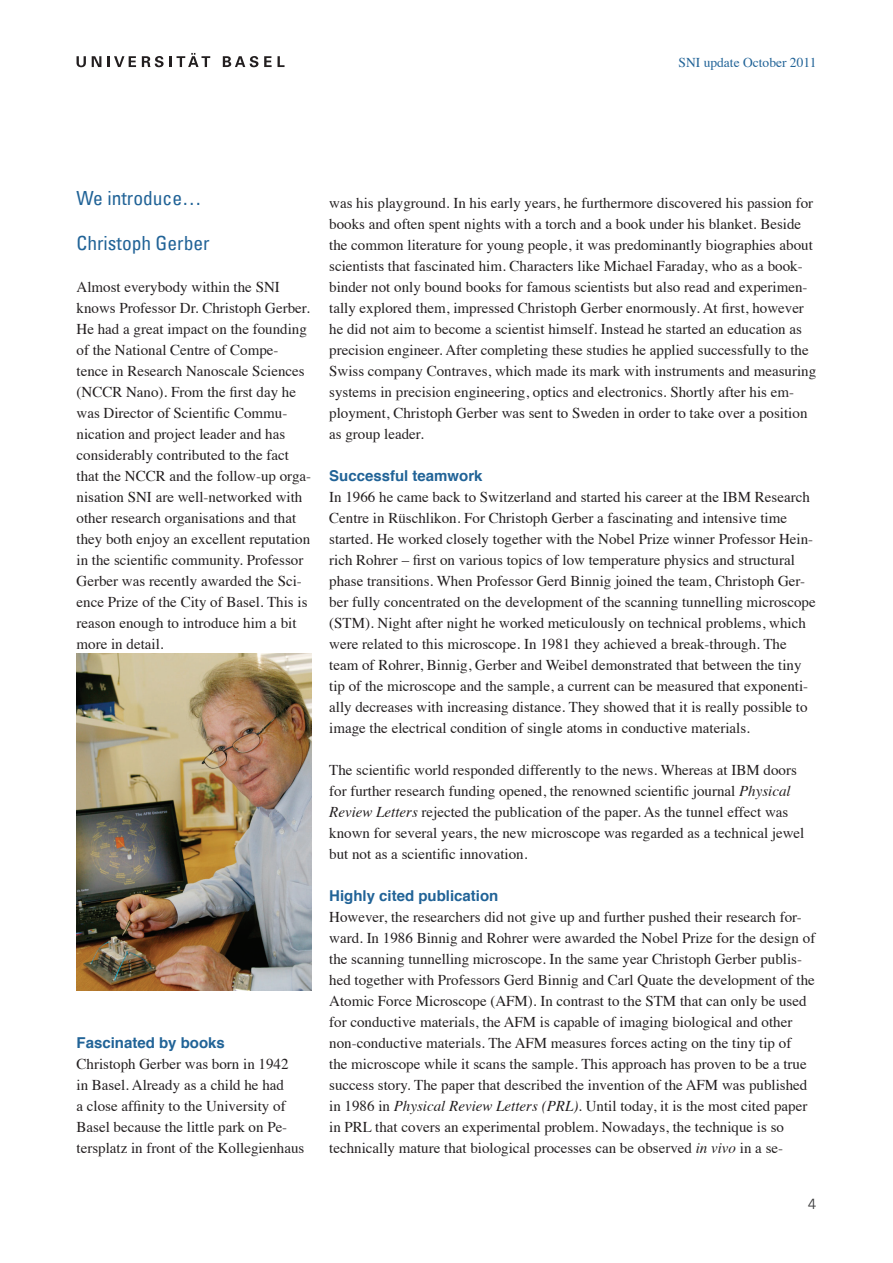
<style>
.page{position:relative;width:893px;height:1263px;background:#fff}
.page>*{position:absolute;margin:0;border:0;box-sizing:border-box;transform-origin:0 0}
.t1{font:condensed 19.5px "Univers LT";color:#216397}
.t2{font:15px/21px "Times";color:#231f20}
.t3{font:700 15px "Helvetica";color:#216397}
.t4{font:14.25px "Trade Gothic LT";color:#3e3e3f}
.t5{font:13.5px "Times";color:#216397}
.s1{font-style:italic}
</style>
<div class="page">
<svg style="left:77px;top:56px;width:9px;height:11px"></svg>
<svg style="left:92px;top:56px;width:9px;height:11px"></svg>
<svg style="left:107px;top:56px;width:29px;height:11px"></svg>
<svg style="left:142px;top:53px;width:68px;height:14px"></svg>
<svg style="left:223px;top:56px;width:35px;height:11px"></svg>
<svg style="left:264px;top:56px;width:8px;height:11px"></svg>
<svg style="left:278px;top:56px;width:7px;height:11px"></svg>
<img style="left:77px;top:653px;width:234px;height:338px">
<p class="t5" style="left:679px;top:50px;width:139px">SNI update October 2011</p>
<h1 class="t1" style="left:77px;top:186px;width:127px">We introduce…</h1>
<h1 class="t1" style="left:77px;top:231px;width:135px">Christoph Gerber</h1>
<p class="t2" style="left:77px;top:275px;width:236px">Almost everybody within the SNI knows Professor Dr. Christoph Gerber.<br>He had a great impact on the founding of the National Centre of Compe&shy;tence in Research Nanoscale Sciences (NCCR Nano). From the first day he was Director of Scientific Commu&shy;nication and project leader and has considerably contributed to the fact that the NCCR and the follow-up orga&shy;nisation SNI are well-networked with other research organisations and that they both enjoy an excellent reputation in the scientific community. Professor Gerber was recently awarded the Sci&shy;ence Prize of the City of Basel. This is reason enough to introduce him a bit more in detail.</p>
<p class="t3" style="left:77px;top:1030px;width:150px">Fascinated by books</p>
<p class="t2" style="left:77px;top:1052px;width:229px">Christoph Gerber was born in 1942<br>in Basel. Already as a child he had<br>a close affinity to the University of Basel because the little park on Pe&shy;tersplatz in front of the Kollegienhaus</p>
<p class="t2" style="left:329px;top:191px;width:489px">was his playground. In his early years, he furthermore discovered his passion for books and often spent nights with a torch and a book under his blanket. Beside the common literature for young people, it was predominantly biographies about scientists that fascinated him. Characters like Michael Faraday, who as a book&shy;binder not only bound books for famous scientists but also read and experimen&shy;tally explored them, impressed Christoph Gerber enormously. At first, however he did not aim to become a scientist himself. Instead he started an education as precision engineer. After completing these studies he applied successfully to the Swiss company Contraves, which made its mark with instruments and measuring systems in precision engineering, optics and electronics. Shortly after his em&shy;ployment, Christoph Gerber was sent to Sweden in order to take over a position as group leader.</p>
<p class="t3" style="left:329px;top:464px;width:155px">Successful teamwork</p>
<p class="t2" style="left:329px;top:485px;width:488px">In 1966 he came back to Switzerland and started his career at the IBM Research Centre in Rüschlikon. For Christoph Gerber a fascinating and intensive time started. He worked closely together with the Nobel Prize winner Professor Hein&shy;rich Rohrer – first on various topics of low temperature physics and structural phase transitions. When Professor Gerd Binnig joined the team, Christoph Ger&shy;ber fully concentrated on the development of the scanning tunnelling microscope (STM). Night after night he worked meticulously on technical problems, which were related to this microscope. In 1981 they achieved a break-through. The team of Rohrer, Binnig, Gerber and Weibel demonstrated that between the tiny tip of the microscope and the sample, a current can be measured that exponenti&shy;ally decreases with increasing distance. They showed that it is really possible to image the electrical condition of single atoms in conductive materials.</p>
<p class="t2" style="left:329px;top:758px;width:477px">The scientific world responded differently to the news. Whereas at IBM doors for further research funding opened, the renowned scientific journal <span class="s1">Physical Review Letters</span> rejected the publication of the paper. As the tunnel effect was known for several years, the new microscope was regarded as a technical jewel but not as a scientific innovation.</p>
<p class="t3" style="left:329px;top:884px;width:171px">Highly cited publication</p>
<p class="t2" style="left:329px;top:905px;width:488px">However, the researchers did not give up and further pushed their research for&shy;ward. In 1986 Binnig and Rohrer were awarded the Nobel Prize for the design of the scanning tunnelling microscope. In the same year Christoph Gerber publis&shy;hed together with Professors Gerd Binnig and Carl Quate the development of the Atomic Force Microscope (AFM). In contrast to the STM that can only be used for conductive materials, the AFM is capable of imaging biological and other non-conductive materials. The AFM measures forces acting on the tiny tip of<br>the microscope while it scans the sample. This approach has proven to be a true success story. The paper that described the invention of the AFM was published in 1986 in <span class="s1">Physical Review Letters (PRL)</span>. Until today, it is the most cited paper in PRL that covers an experimental problem. Nowadays, the technique is so technically mature that biological processes can be observed <span class="s1">in vivo</span> in a se-</p>
<p class="t4" style="left:808px;top:1195px;width:10px">4</p>
</div>
